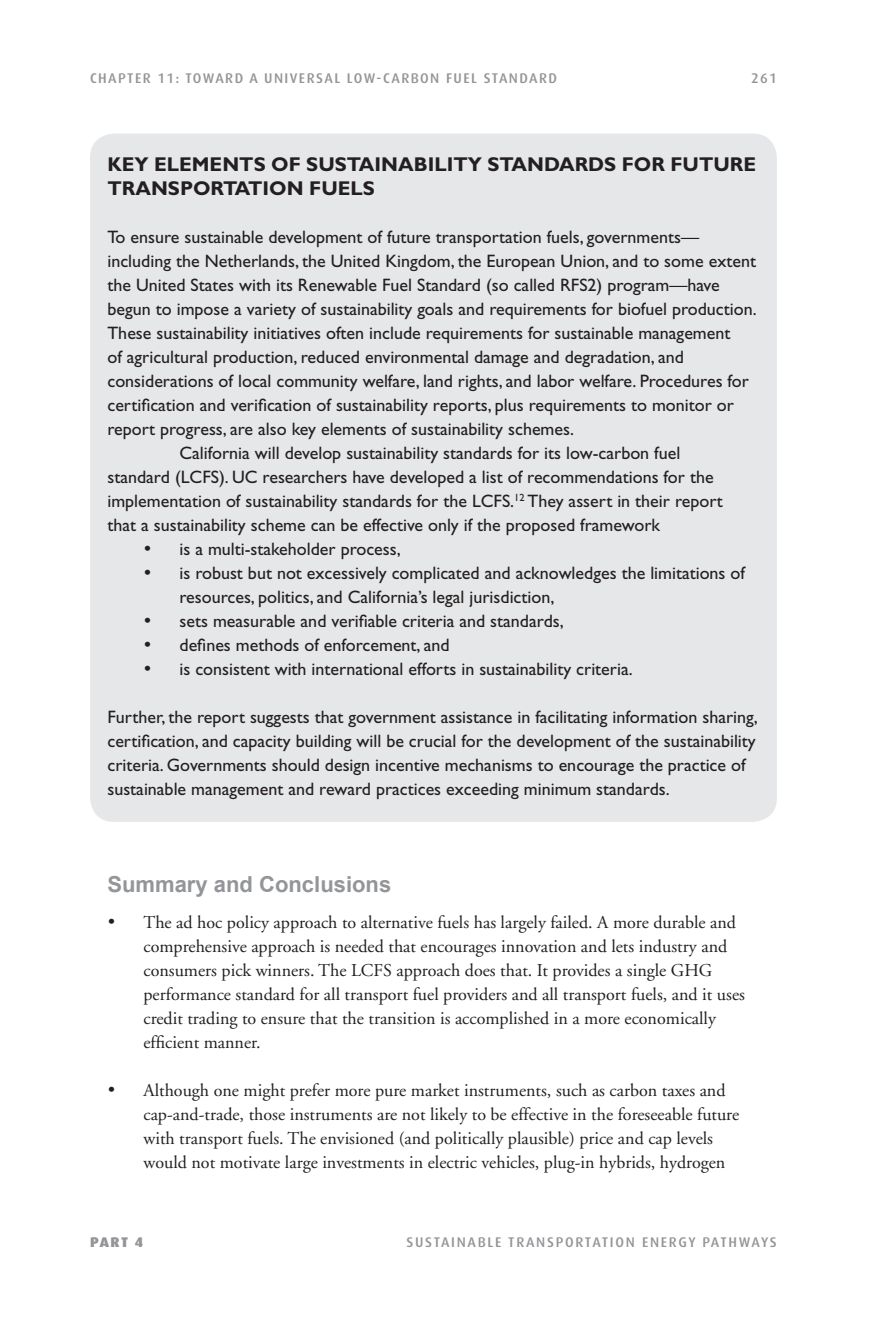
<style>
.page{position:relative;width:885px;height:1327px;background:#fff}
.page>*{position:absolute;margin:0;border:0;box-sizing:border-box;transform-origin:0 0}
.t1{font:700 22px "Arial";color:#939598}
.t2{font:700 20px/24px "Gill Sans";color:#231f20}
.t3{font:18px/24px "Gill Sans";color:#231f20}
.t4{font:18px/24px "Adobe Garamond";color:#231f20}
.t5{font:500 14px "Dax";letter-spacing:.1em;color:#939598}
.t6{font:500 14px "Dax";letter-spacing:.12em;color:#939598}
.t7{font:900 14px "Dax";color:#939598}
</style>
<div class="page">
<div style="left:90px;top:134px;width:686px;height:687px;background:#e6e7e8;border-radius:24px"></div>
<p class="t5" style="left:90px;top:72px;width:468px">CHAPTER 11: TOWARD A UNIVERSAL LOW-CARBON FUEL STANDARD</p>
<p class="t5" style="left:750px;top:72px;width:27px">261</p>
<p class="t2" style="left:107px;top:154px;width:650px">KEY ELEMENTS OF SUSTAINABILITY STANDARDS FOR FUTURE<br>TRANSPORTATION FUELS</p>
<p class="t3" style="left:107px;top:227px;width:593px">To ensure sustainable development of future transportation fuels, governments—</p>
<p class="t3" style="left:107px;top:251px;width:649px">including the Netherlands, the United Kingdom, the European Union, and to some extent</p>
<p class="t3" style="left:107px;top:275px;width:613px">the United States with its Renewable Fuel Standard (so called RFS2) program—have</p>
<p class="t3" style="left:107px;top:299px;width:650px">begun to impose a variety of sustainability goals and requirements for biofuel production.</p>
<p class="t3" style="left:107px;top:323px;width:624px">These sustainability initiatives often include requirements for sustainable management</p>
<p class="t3" style="left:107px;top:347px;width:577px">of agricultural production, reduced environmental damage and degradation, and</p>
<p class="t3" style="left:107px;top:371px;width:642px">considerations of local community welfare, land rights, and labor welfare. Procedures for</p>
<p class="t3" style="left:107px;top:395px;width:627px">certification and verification of sustainability reports, plus requirements to monitor or</p>
<p class="t3" style="left:107px;top:419px;width:468px">report progress, are also key elements of sustainability schemes.</p>
<p class="t3" style="left:179px;top:443px;width:502px">California will develop sustainability standards for its low-carbon fuel</p>
<p class="t3" style="left:107px;top:467px;width:607px">standard (LCFS). UC researchers have developed a list of recommendations for the</p>
<p class="t3" style="left:107px;top:491px;width:616px">implementation of sustainability standards for the LCFS.<sup>12</sup> They assert in their report</p>
<p class="t3" style="left:107px;top:515px;width:554px">that a sustainability scheme can be effective only if the proposed framework</p>
<p class="t3" style="left:143px;top:539px;width:259px">• is a multi-stakeholder process,</p>
<p class="t3" style="left:179px;top:563px;width:567px;text-indent:-36px">• is robust but not excessively complicated and acknowledges the limitations of resources, politics, and California’s legal jurisdiction,</p>
<p class="t3" style="left:143px;top:611px;width:421px">• sets measurable and verifiable criteria and standards,</p>
<p class="t3" style="left:143px;top:635px;width:307px">• defines methods of enforcement, and</p>
<p class="t3" style="left:143px;top:659px;width:490px">• is consistent with international efforts in sustainability criteria.</p>
<p class="t3" style="left:107px;top:707px;width:651px">Further, the report suggests that government assistance in facilitating information sharing, certification, and capacity building will be crucial for the development of the sustainability criteria. Governments should design incentive mechanisms to encourage the practice of sustainable management and reward practices exceeding minimum standards.</p>
<p class="t1" style="left:107px;top:871px;width:285px">Summary and Conclusions</p>
<p class="t4" style="left:143px;top:911px;width:602px;text-indent:-36px">• The ad hoc policy approach to alternative fuels has largely failed. A more durable and comprehensive approach is needed that encourages innovation and lets industry and consumers pick winners. The LCFS approach does that. It provides a single GHG performance standard for all transport fuel providers and all transport fuels, and it uses credit trading to ensure that the transition is accomplished in a more economically efficient manner.</p>
<p class="t4" style="left:143px;top:1079px;width:597px;text-indent:-36px">• Although one might prefer more pure market instruments, such as carbon taxes and cap-and-trade, those instruments are not likely to be effective in the foreseeable future with transport fuels. The envisioned (and politically plausible) price and cap levels would not motivate large investments in electric vehicles, plug-in hybrids, hydrogen</p>
<p class="t7" style="left:90px;top:1237px;width:54px">PART 4</p>
<p class="t6" style="left:406px;top:1236px;width:371px">SUSTAINABLE TRANSPORTATION ENERGY PATHWAYS</p>
</div>
